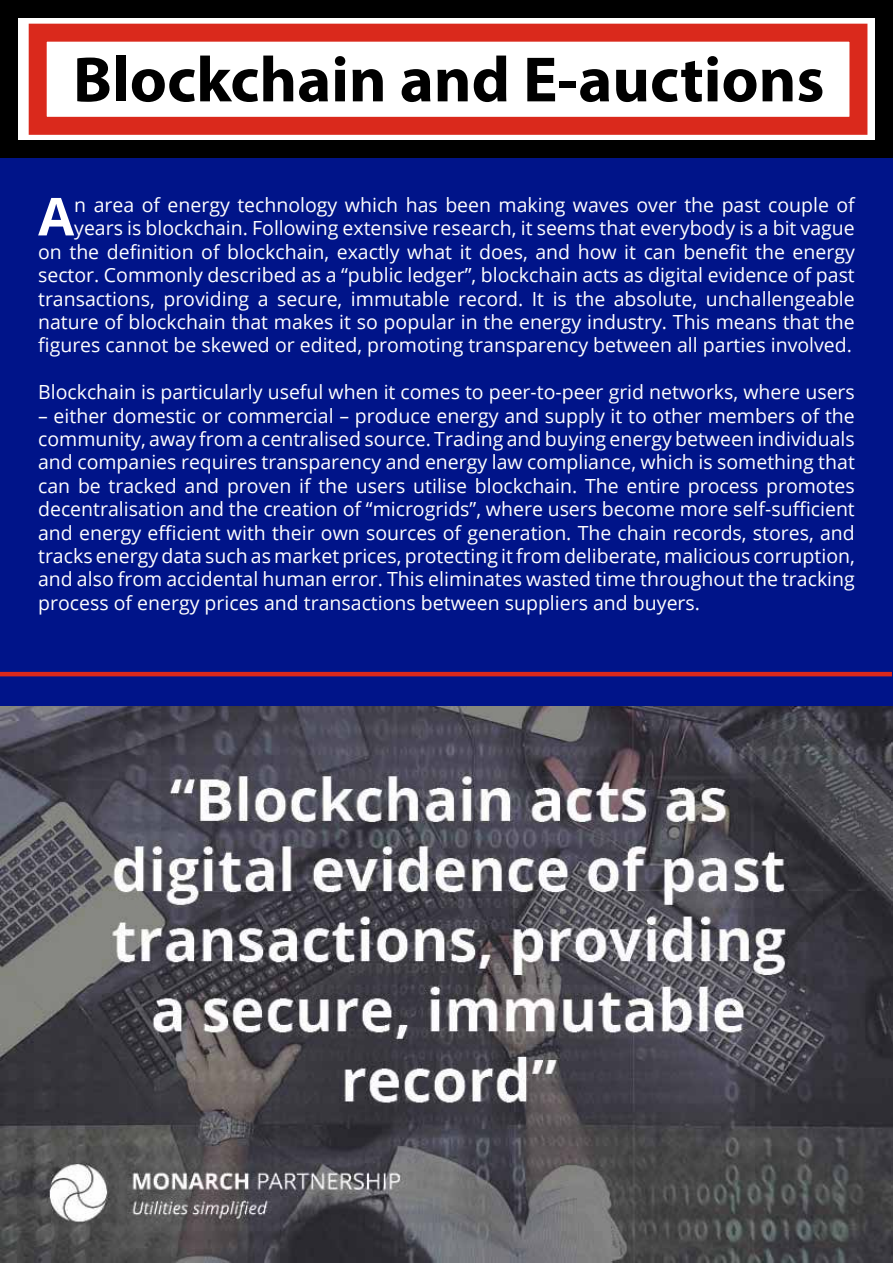
<style>
.page{position:relative;width:893px;height:1263px;background:#fff}
.page>*{position:absolute;margin:0;border:0;box-sizing:border-box;transform-origin:0 0}
.t1{font:700 64.5px "Myriad Pro";color:#000}
.t2{font:700 52.35px "Open Sans";color:#fff}
.t3{font:19.5px/23.4px "Open Sans";color:#fff;text-align:right}
</style>
<div class="page">
<div style="left:0;top:158px;width:893px;height:549px;background:#001489"></div>
<div style="left:29px;top:24px;width:838px;height:111px;border:18px solid #da291c"></div>
<div style="left:0;top:0;width:893px;height:158px;border:18px solid #000"></div>
<img style="left:0;top:707px;width:893px;height:555px">
<svg style="left:0;top:676px;width:892px;height:1px"></svg>
<hr style="left:0;top:672px;width:892px;height:4px;background:#da291c">
<h1 class="t1" style="left:73px;top:38px;width:753px">Blockchain and E-auctions</h1>
<p class="t3" style="left:38px;top:193px;width:818px">n area of energy technology which has been making waves over the past couple of years is blockchain. Following extensive research, it seems that everybody is a bit vague<br>on the definition of blockchain, exactly what it does, and how it can benefit the energy sector. Commonly described as a “public ledger”, blockchain acts as digital evidence of past transactions, providing a secure, immutable record. It is the absolute, unchallengeable nature of blockchain that makes it so popular in the energy industry. This means that the figures cannot be skewed or edited, promoting transparency between all parties involved.</p>
<p class="t3" style="left:38px;top:380px;width:818px">Blockchain is particularly useful when it comes to peer-to-peer grid networks, where users</p>
<p class="t3" style="left:38px;top:403px;width:818px;text-align:justify">– either domestic or commercial – produce energy and supply it to other members of the community, away from a centralised source. Trading and buying energy between individuals and companies requires transparency and energy law compliance, which is something that can be tracked and proven if the users utilise blockchain. The entire process promotes decentralisation and the creation of “microgrids”, where users become more self-sufficient and energy efficient with their own sources of generation. The chain records, stores, and tracks energy data such as market prices, protecting it from deliberate, malicious corruption, and also from accidental human error. This eliminates wasted time throughout the tracking process of energy prices and transactions between suppliers and buyers.</p>
<h2 class="t2" style="left:38px;top:179px;width:38px">A</h2>
</div>
